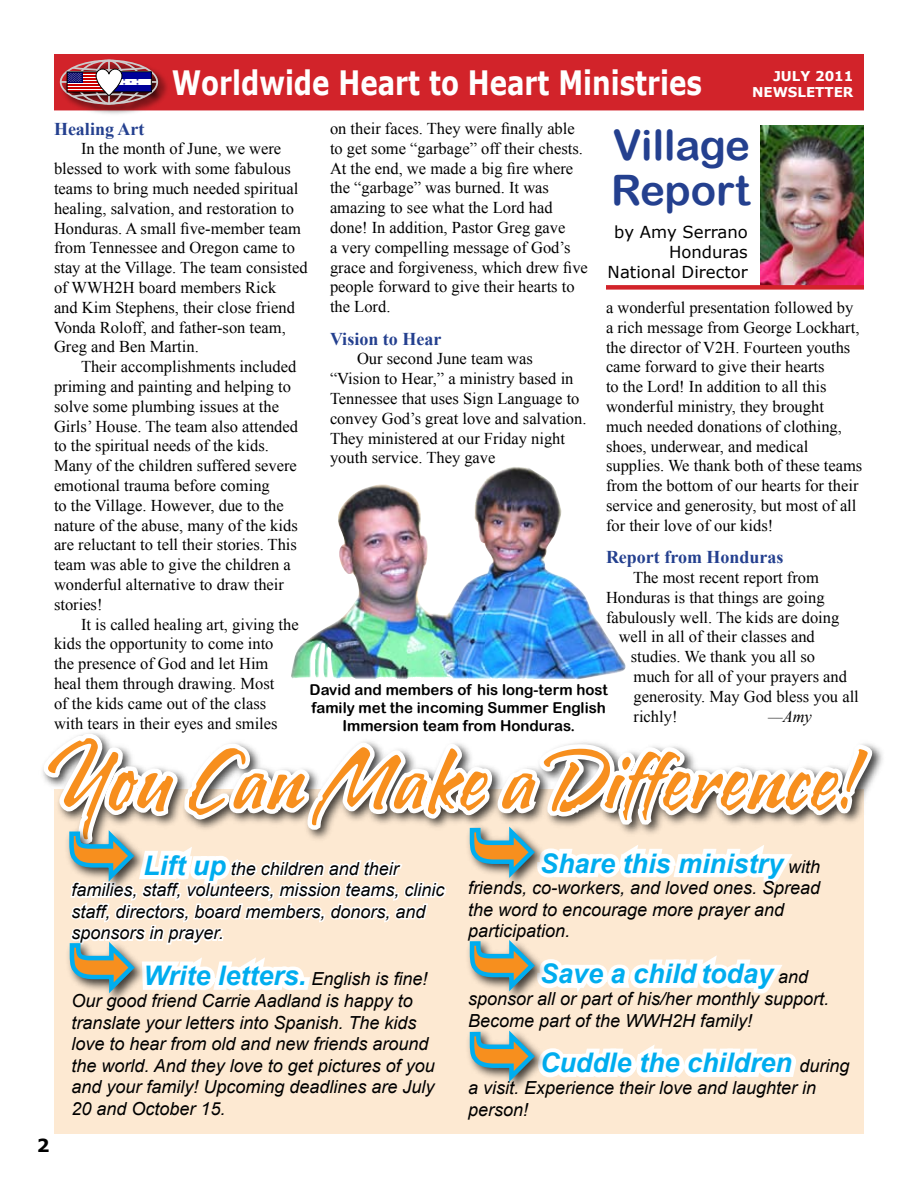
<style>
.page{position:relative;width:918px;height:1188px;background:#fff}
.page>*{position:absolute;margin:0;border:0;box-sizing:border-box;transform-origin:0 0}
.t1{font:700 85.5px "Lambo Hmk";color:#f78f1e;scale:.8 1}
.t2{font:42px/45px "Arial Rounded MT Bold";color:#24408f}
.t3{font:700 33.6px "Verdana";color:#fff;scale:.78 1}
.t4{font:italic 700 27px "Arial";color:#00adef}
.t5{font:italic 18px/21.6px "Arial";color:#000}
.t6{font:700 18px "Times New Roman";color:#24408f}
.t7{font:16.5px/19.8px "Times New Roman";color:#000}
.t8{font:16.5px/19.8px "Verdana";color:#000;text-align:right}
.t9{font:italic 16.5px "Times New Roman";color:#000}
.t10{font:15px/18px "Arial Rounded MT Bold";color:#000;text-align:center}
.t11{font:700 13.5px/16.2px "Verdana";color:#fff;text-align:right}
.s1{font-weight:700;font-size:27px;color:#00adef}
.s2{font-weight:400;font-size:18px;color:#000}
</style>
<div class="page">
<div style="left:55px;top:55px;width:808px;height:55px;background:#d2232a"></div>
<div style="left:54px;top:54px;width:810px;height:56px;border:2px solid #d2232a"></div>
<div style="left:58px;top:58px;width:113px;height:59px;background:#000;opacity:.75"></div>
<div style="left:60px;top:60px;width:98px;height:45px;border:2px solid #ccc;border-radius:50%"></div>
<hr style="left:108px;top:60px;width:2px;height:44px;background:#ccc">
<hr style="left:61px;top:81px;width:97px;height:2px;background:#ccc">
<div style="left:67px;top:72px;width:38px;height:20px;border:1px solid #000"></div>
<div style="left:111px;top:72px;width:40px;height:20px;background:#fff"></div>
<div style="left:111px;top:72px;width:40px;height:6px;background:#009"></div>
<div style="left:111px;top:85px;width:40px;height:7px;background:#009"></div>
<img style="left:760px;top:125px;width:104px;height:160px">
<div style="left:606px;top:285px;width:258px;height:5px;background:#d2232a"></div>
<img style="left:338px;top:467px;width:224px;height:93px">
<svg style="left:68px;top:65px;width:79px;height:34px"></svg>
<svg style="left:42px;top:560px;width:835px;height:574px"></svg>
<h3 class="t3" style="left:172px;top:61px;width:681px">Worldwide Heart to Heart Ministries</h3>
<h2 class="t2" style="left:611px;top:122px;width:140px">Village<br>Report</h2>
<p class="t8" style="left:608px;top:222px;width:142px">by Amy Serrano<br>Honduras<br>National Director</p>
<p class="t11" style="left:752px;top:67px;width:103px">JULY 2011<br>NEWSLETTER</p>
<p class="t7" style="left:330px;top:118px;width:259px">on their faces. They were finally able to get some “garbage” off their chests.<br>At the end, we made a big fire where the “garbage” was burned. It was amazing to see what the Lord had done! In addition, Pastor Greg gave<br>a very compelling message of God’s grace and forgiveness, which drew five people forward to give their hearts to the Lord.</p>
<p class="t6" style="left:330px;top:326px;width:113px">Vision to Hear</p>
<p class="t7" style="left:330px;top:349px;width:258px;text-indent:27px">Our second June team was “Vision to Hear,” a ministry based in<br>Tennessee that uses Sign Language to convey God’s great love and salvation.<br>They ministered at our Friday night youth service. They gave</p>
<p class="t6" style="left:54px;top:116px;width:92px">Healing Art</p>
<p class="t7" style="left:54px;top:139px;width:255px;text-indent:27px">In the month of June, we were blessed to work with some fabulous teams to bring much needed spiritual healing, salvation, and restoration to Honduras. A small five-member team from Tennessee and Oregon came to stay at the Village. The team consisted of WWH2H board members Rick<br>and Kim Stephens, their close friend Vonda Roloff, and father-son team, Greg and Ben Martin.</p>
<p class="t7" style="left:54px;top:357px;width:246px;text-indent:27px">Their accomplishments included priming and painting and helping to solve some plumbing issues at the Girls’ House. The team also attended to the spiritual needs of the kids.<br>Many of the children suffered severe emotional trauma before coming<br>to the Village. However, due to the nature of the abuse, many of the kids are reluctant to tell their stories. This team was able to give the children a wonderful alternative to draw their stories!</p>
<p class="t7" style="left:54px;top:614px;width:246px;text-indent:27px">It is called healing art, giving the kids the opportunity to come into<br>the presence of God and let Him heal them through drawing. Most<br>of the kids came out of the class with tears in their eyes and smiles</p>
<p class="t7" style="left:606px;top:297px;width:258px">a wonderful presentation followed by a rich message from George Lockhart, the director of V2H. Fourteen youths came forward to give their hearts<br>to the Lord! In addition to all this wonderful ministry, they brought much needed donations of clothing, shoes, underwear, and medical supplies. We thank both of these teams from the bottom of our hearts for their service and generosity, but most of all for their love of our kids!</p>
<p class="t6" style="left:606px;top:545px;width:179px">Report from Honduras</p>
<p class="t7" style="left:633px;top:567px;width:188px">The most recent report from</p>
<p class="t7" style="left:606px;top:587px;width:220px">Honduras is that things are going</p>
<p class="t7" style="left:606px;top:607px;width:235px">fabulously well. The kids are doing</p>
<p class="t7" style="left:619px;top:627px;width:198px">well in all of their classes and</p>
<p class="t7" style="left:631px;top:646px;width:186px">studies. We thank you all so</p>
<p class="t7" style="left:634px;top:666px;width:215px">much for all of your prayers and</p>
<p class="t7" style="left:634px;top:686px;width:227px">generosity. May God bless you all</p>
<p class="t7" style="left:634px;top:706px;width:58px">richly! -</p>
<p class="t9" style="left:768px;top:705px;width:45px">—Amy</p>
<h1 class="t1" style="left:54px;top:724px;width:1008px">You Can Make a Difference!</h1>
<p class="t10" style="left:310px;top:680px;width:300px">David and members of his long-term host family met the incoming Summer English<br>Immersion team from Honduras.</p>
<p class="t5" style="left:71px;top:858px;width:375px;text-indent:72px"><span class="s1">Lift up</span> the children and their families, staff, volunteers, mission teams, clinic staff, directors, board members, donors, and sponsors in prayer.</p>
<p class="t5" style="left:71px;top:968px;width:365px;text-indent:72px"><span class="s1">Write letters.</span> English is fine!<br>Our good friend Carrie Aadland is happy to translate your letters into Spanish. The kids love to hear from old and new friends around the world. And they love to get pictures of you and your family! Upcoming deadlines are July 20 and October 15.</p>
<h3 class="t4" style="left:540px;top:846px;width:282px">Share this ministry <span class="s2">with</span></h3>
<p class="t5" style="left:468px;top:877px;width:354px">friends, co-workers, and loved ones. Spread the word to encourage more prayer and participation.</p>
<h3 class="t4" style="left:540px;top:956px;width:270px">Save a child today <span class="s2">and</span></h3>
<p class="t5" style="left:468px;top:988px;width:363px">sponsor all or part of his/her monthly support.<br>Become part of the WWH2H family!</p>
<h3 class="t4" style="left:540px;top:1045px;width:311px">Cuddle the children <span class="s2">during</span></h3>
<p class="t5" style="left:468px;top:1077px;width:350px">a visit. Experience their love and laughter in person!</p>
</div>
